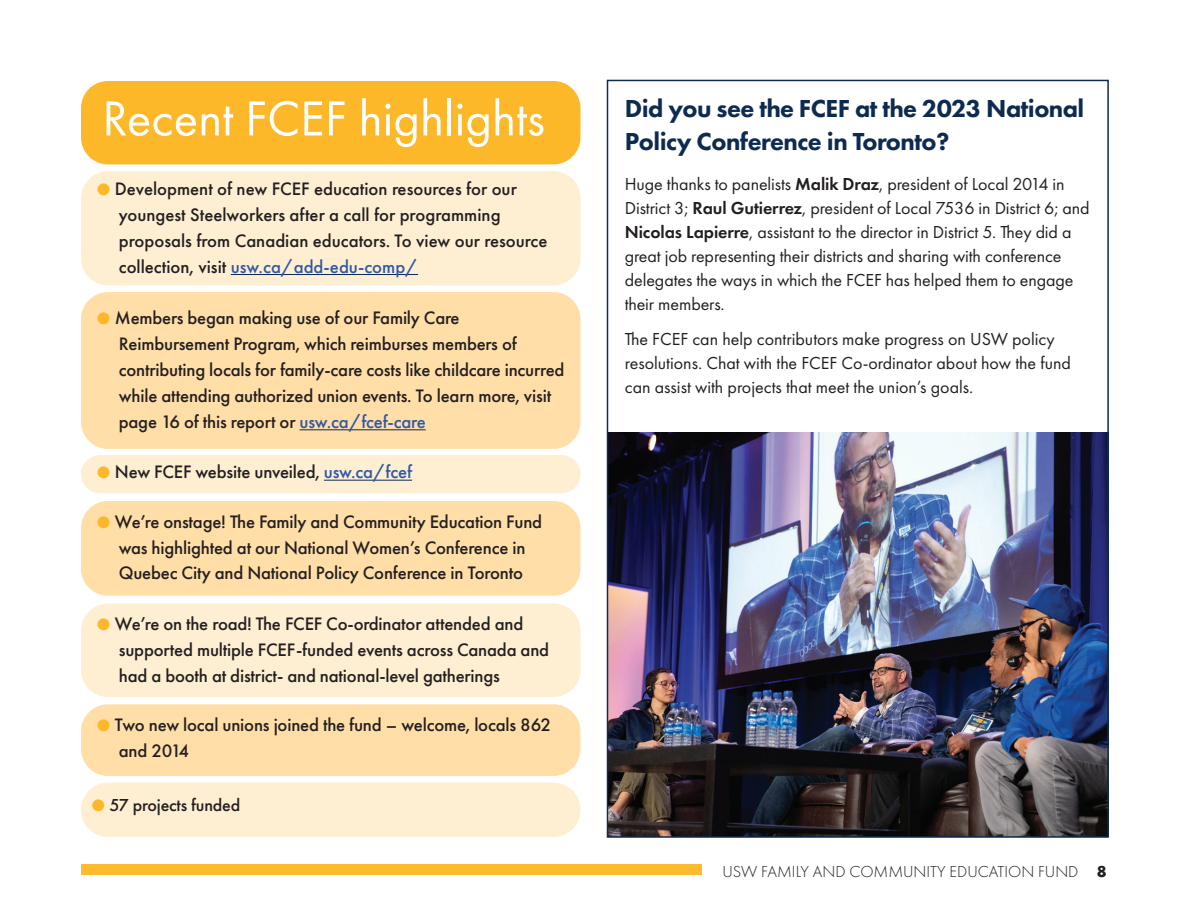
<style>
.page{position:relative;width:1188px;height:918px;background:#fff}
.page>*{position:absolute;margin:0;border:0;box-sizing:border-box;transform-origin:0 0}
.t1{font:51px "Futura PT";color:#fff}
.t2{font:800 25.5px/33px "Futura PT";letter-spacing:-.02em;color:#0d2b51}
.t3{font:500 18.75px/25.8px "Futura PT";letter-spacing:-.01em;color:#231f20}
.t4{font:18px/24px "Futura PT";letter-spacing:-.005em;color:#231f20}
.t5{font:500 18px "Futura PT";letter-spacing:-.01em;color:#231f20}
.t6{font:300 16.5px "Futura PT";color:#231f20}
.s1{color:#fcb828}
.s2{color:#3058a7}
.s3{font-weight:600}
.s4{font-weight:700}
</style>
<div class="page">
<div style="left:81px;top:864px;width:621px;height:11px;background:#fdbb2e"></div>
<div style="left:81px;top:81px;width:499px;height:83px;background:#fcb828;border-radius:27px"></div>
<div style="left:81px;top:171px;width:499px;height:114px;background:#feefd2;border-radius:27px"></div>
<div style="left:81px;top:292px;width:499px;height:157px;background:#ffdea8;border-radius:27px"></div>
<div style="left:81px;top:455px;width:500px;height:38px;background:#feefd2;border-radius:19px"></div>
<div style="left:81px;top:501px;width:499px;height:95px;background:#ffdea8;border-radius:27px"></div>
<div style="left:81px;top:603px;width:499px;height:94px;background:#feefd2;border-radius:27px"></div>
<div style="left:81px;top:704px;width:499px;height:72px;background:#ffdea8;border-radius:27px"></div>
<div style="left:81px;top:783px;width:499px;height:54px;background:#feefd2;border-radius:27px"></div>
<hr style="left:231px;top:274px;width:187px;height:1px;background:#0d2b51">
<hr style="left:300px;top:429px;width:126px;height:1px;background:#0d2b51">
<hr style="left:324px;top:480px;width:88px;height:1px;background:#0d2b51">
<img style="left:610px;top:432px;width:496px;height:403px">
<h1 class="t1" style="left:102px;top:88px;width:444px">Recent FCEF highlights</h1>
<p class="t3" style="left:119px;top:176px;width:430px;text-indent:-22px"><span class="s1">●</span> Development of new FCEF education resources for our youngest Steelworkers after a call for programming proposals from Canadian educators. To view our resource collection, visit <span class="s2">usw.ca/add-edu-comp/</span></p>
<p class="t3" style="left:119px;top:305px;width:447px;text-indent:-22px"><span class="s1">●</span> Members began making use of our Family Care Reimbursement Program, which reimburses members of contributing locals for family-care costs like childcare incurred while attending authorized union events. To learn more, visit page 16 of this report or <span class="s2">usw.ca/fcef-care</span></p>
<p class="t3" style="left:97px;top:459px;width:316px"><span class="s1">●</span> New FCEF website unveiled, <span class="s2">usw.ca/fcef</span></p>
<p class="t3" style="left:97px;top:509px;width:447px;text-align:center"><span class="s1">●</span> We’re onstage! The Family and Community Education Fund was highlighted at our National Women’s Conference in<br>Quebec City and National Policy Conference in Toronto</p>
<p class="t3" style="left:119px;top:611px;width:432px;text-indent:-22px"><span class="s1">●</span> We’re on the road! The FCEF Co-ordinator attended and supported multiple FCEF-funded events across Canada and had a booth at district- and national-level gatherings</p>
<p class="t3" style="left:119px;top:712px;width:434px;text-indent:-22px"><span class="s1">●</span> Two new local unions joined the fund – welcome, locals 862 and 2014</p>
<p class="t5" style="left:92px;top:794px;width:150px"><span class="s1">●</span> 57 projects funded</p>
<h2 class="t2" style="left:625px;top:91px;width:461px">Did you see the FCEF at the 2023 National<br>Policy Conference in Toronto?</h2>
<p class="t4" style="left:625px;top:172px;width:466px">Huge thanks to panelists <span class="s3">Malik Draz</span>, president of Local 2014 in District 3; <span class="s3">Raul Gutierrez</span>, president of Local 7536 in District 6; and <span class="s3">Nicolas Lapierre</span>, assistant to the director in District 5. They did a great job representing their districts and sharing with conference delegates the ways in which the FCEF has helped them to engage their members.</p>
<p class="t4" style="left:625px;top:327px;width:448px">The FCEF can help contributors make progress on USW policy resolutions. Chat with the FCEF Co-ordinator about how the fund can assist with projects that meet the union’s goals.</p>
<p class="t6" style="left:722px;top:862px;width:386px">USW FAMILY AND COMMUNITY EDUCATION FUND <span class="s4">8</span></p>
</div>
